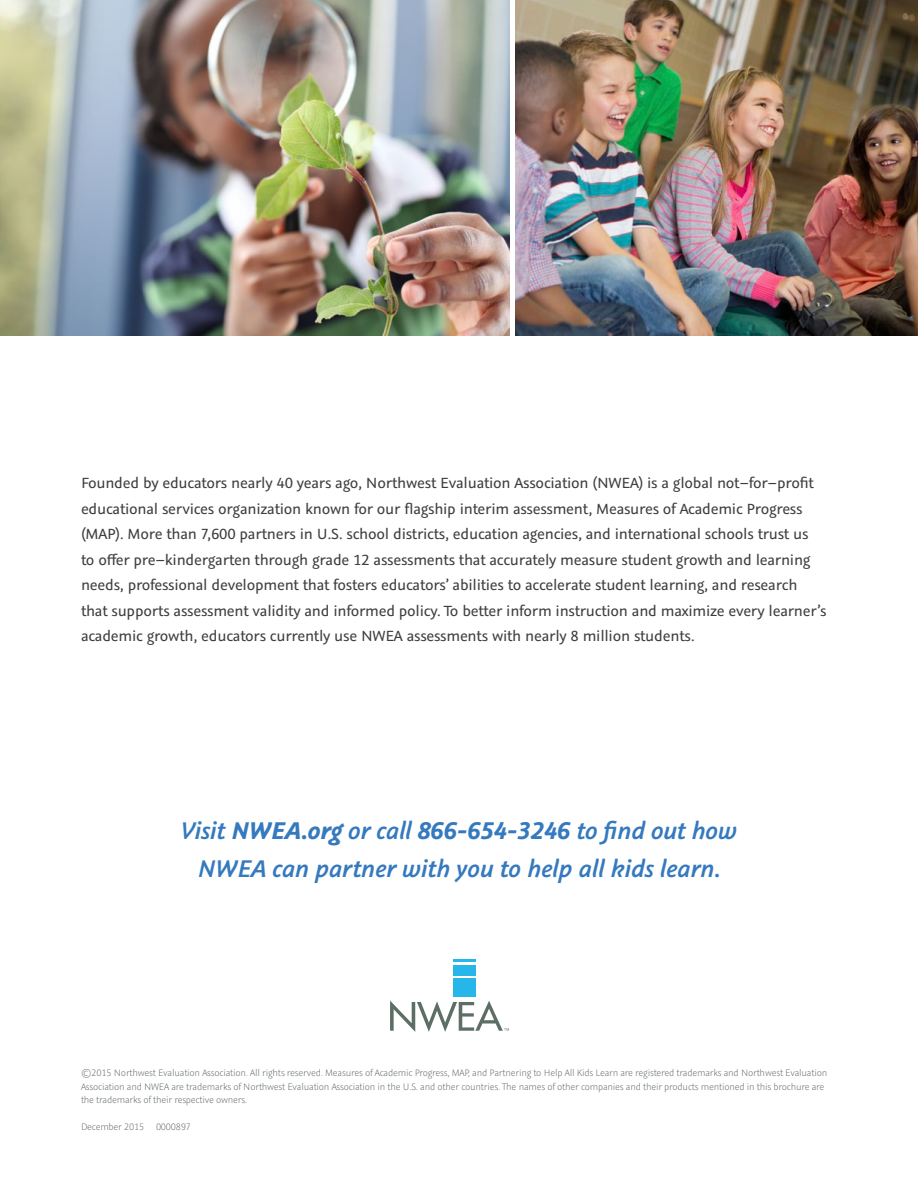
<style>
.page{position:relative;width:918px;height:1188px;background:#fff}
.page>*{position:absolute;margin:0;border:0;box-sizing:border-box;transform-origin:0 0}
.t1{font:italic 27px/37.5px "Graublau Sans Smbold";letter-spacing:-.02em;color:#3579be;text-align:center}
.t2{font:16.5px/25.5px "Graublau Sans";letter-spacing:-.015em;color:#3e3e3f}
.t3{font:300 10.5px/13.5px "Graublau Sans";letter-spacing:-.02em;color:#5d6363}
.s1{font-family:"Graublau Sans";font-weight:700}
</style>
<div class="page">
<div style="left:453px;top:978px;width:23px;height:18px;background:#26b6ea"></div>
<div style="left:453px;top:965px;width:23px;height:10px;background:#26b6ea"></div>
<hr style="left:453px;top:959px;width:23px;height:3px;background:#26b6ea">
<svg style="left:390px;top:1001px;width:119px;height:31px"></svg>
<img style="left:0;top:0;width:510px;height:336px">
<img style="left:515px;top:0;width:403px;height:336px">
<p class="t2" style="left:81px;top:470px;width:747px">Founded by educators nearly 40 years ago, Northwest Evaluation Association (NWEA) is a global not–for–profit educational services organization known for our flagship interim assessment, Measures of Academic Progress (MAP). More than 7,600 partners in U.S. school districts, education agencies, and international schools trust us<br>to offer pre–kindergarten through grade 12 assessments that accurately measure student growth and learning needs, professional development that fosters educators’ abilities to accelerate student learning, and research that supports assessment validity and informed policy. To better inform instruction and maximize every learner’s academic growth, educators currently use NWEA assessments with nearly 8 million students.</p>
<p class="t1" style="left:181px;top:811px;width:558px">Visit <span class="s1">NWEA.org</span> or call <span class="s1">866-654-3246</span> to find out how<br>NWEA can partner with you to help all kids learn.</p>
<p class="t3" style="left:81px;top:1067px;width:748px">©2015 Northwest Evaluation Association. All rights reserved. Measures of Academic Progress, MAP, and Partnering to Help All Kids Learn are registered trademarks and Northwest Evaluation<br>Association and NWEA are trademarks of Northwest Evaluation Association in the U.S. and other countries. The names of other companies and their products mentioned in this brochure are the trademarks of their respective owners.</p>
<p class="t3" style="left:81px;top:1121px;width:112px">December 2015 0000897</p>
</div>
